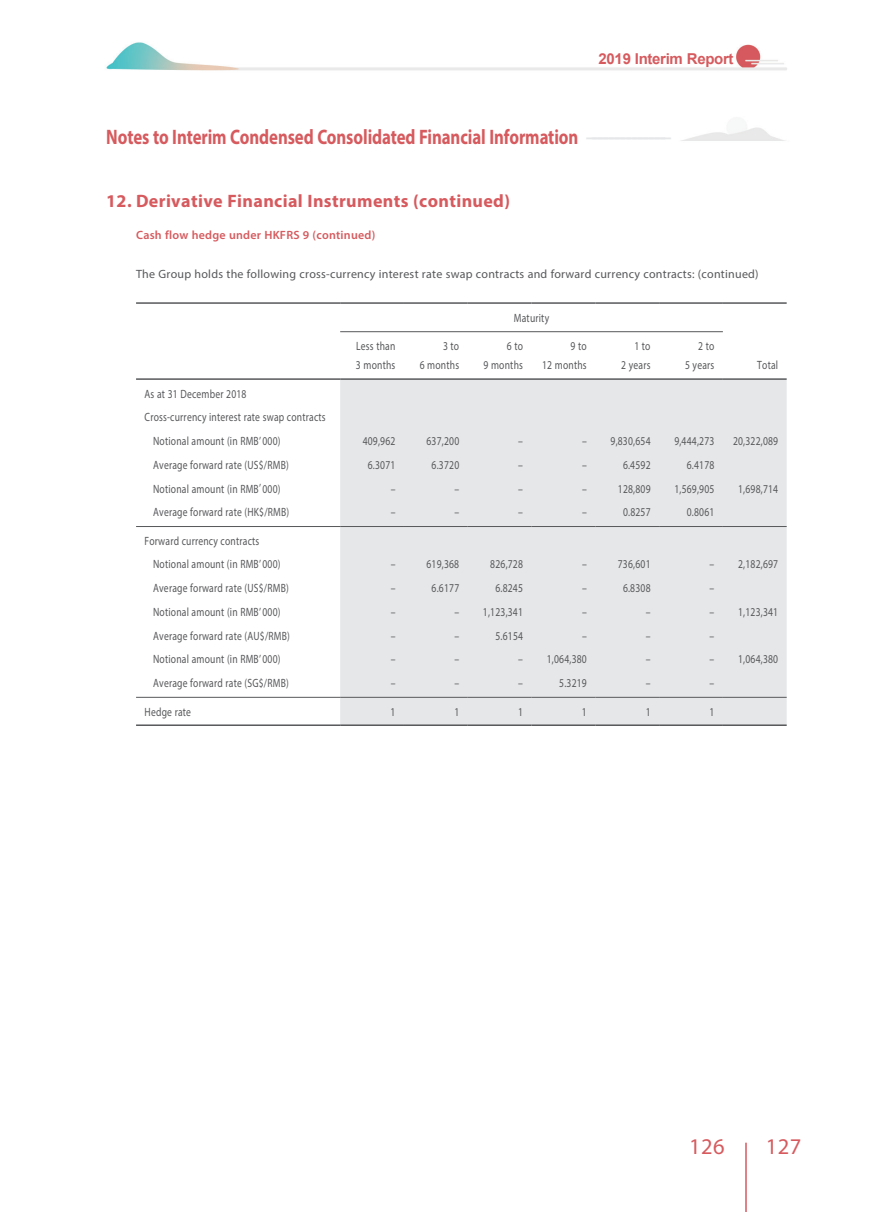
<style>
.page{position:relative;width:893px;height:1212px;background:#fff}
.page>*{position:absolute;margin:0;border:0;box-sizing:border-box;transform-origin:0 0}
.t1{font:22.5px "Myriad Pro";letter-spacing:.02em;color:#d65a5e}
.t2{font:700 21px "Myriad Pro";letter-spacing:-.005em;color:#d65a5e;scale:.8 1}
.t3{font:700 18px "Myriad Pro";letter-spacing:.02em;color:#d65a5e}
.t4{font:700 15px "Arial";letter-spacing:-.02em;color:#d65a5e}
.t5{font:12px/19.5px "Myriad Pro";letter-spacing:.02em;color:#57585a;text-align:right;scale:.8 1}
.t6{font:12px "Myriad Pro";letter-spacing:.02em;color:#57585a}
.t7{font:600 12px "Myriad Pro";letter-spacing:.02em;color:#d65a5e}
.s1{font-weight:600;color:#e6e7e9}
</style>
<div class="page">
<img style="left:106px;top:42px;width:681px;height:1101px">
<hr style="left:745px;top:1143px;width:2px;height:69px;background:#d65a5e">
<div style="left:340px;top:380px;width:447px;height:344px;background:#e6e7e9"></div>
<hr style="left:136px;top:302px;width:204px;height:2px;background:#57585a">
<hr style="left:340px;top:302px;width:64px;height:2px;background:#57585a">
<hr style="left:404px;top:302px;width:64px;height:2px;background:#57585a">
<hr style="left:468px;top:302px;width:63px;height:2px;background:#57585a">
<hr style="left:531px;top:302px;width:64px;height:2px;background:#57585a">
<hr style="left:595px;top:302px;width:64px;height:2px;background:#57585a">
<hr style="left:659px;top:302px;width:64px;height:2px;background:#57585a">
<hr style="left:723px;top:302px;width:64px;height:2px;background:#57585a">
<hr style="left:340px;top:331px;width:383px;height:1px;background:#57585a">
<hr style="left:136px;top:378px;width:204px;height:2px;background:#57585a">
<hr style="left:340px;top:378px;width:383px;height:2px;background:#57585a">
<hr style="left:723px;top:378px;width:64px;height:2px;background:#57585a">
<hr style="left:136px;top:526px;width:204px;height:1px;background:#57585a">
<hr style="left:340px;top:526px;width:64px;height:1px;background:#57585a">
<hr style="left:404px;top:526px;width:64px;height:1px;background:#57585a">
<hr style="left:468px;top:526px;width:63px;height:1px;background:#57585a">
<hr style="left:531px;top:526px;width:64px;height:1px;background:#57585a">
<hr style="left:595px;top:526px;width:64px;height:1px;background:#57585a">
<hr style="left:659px;top:526px;width:64px;height:1px;background:#57585a">
<hr style="left:723px;top:526px;width:64px;height:1px;background:#57585a">
<hr style="left:136px;top:697px;width:204px;height:1px;background:#57585a">
<hr style="left:340px;top:697px;width:64px;height:1px;background:#57585a">
<hr style="left:404px;top:697px;width:64px;height:1px;background:#57585a">
<hr style="left:468px;top:697px;width:63px;height:1px;background:#57585a">
<hr style="left:531px;top:697px;width:64px;height:1px;background:#57585a">
<hr style="left:595px;top:697px;width:64px;height:1px;background:#57585a">
<hr style="left:659px;top:697px;width:64px;height:1px;background:#57585a">
<hr style="left:723px;top:697px;width:64px;height:1px;background:#57585a">
<hr style="left:136px;top:724px;width:204px;height:2px;background:#57585a">
<hr style="left:340px;top:724px;width:64px;height:2px;background:#57585a">
<hr style="left:404px;top:724px;width:64px;height:2px;background:#57585a">
<hr style="left:468px;top:724px;width:63px;height:2px;background:#57585a">
<hr style="left:531px;top:724px;width:64px;height:2px;background:#57585a">
<hr style="left:595px;top:724px;width:64px;height:2px;background:#57585a">
<hr style="left:659px;top:724px;width:64px;height:2px;background:#57585a">
<hr style="left:723px;top:724px;width:64px;height:2px;background:#57585a">
<p class="t4" style="left:599px;top:49px;width:136px">2019 Interim Report</p>
<h2 class="t2" style="left:106px;top:124px;width:709px">Notes to Interim Condensed Consolidated Financial Information <span class="s1">--------------</span></h2>
<h3 class="t3" style="left:106px;top:189px;width:405px">12. Derivative Financial Instruments (continued)</h3>
<p class="t7" style="left:136px;top:227px;width:241px">Cash flow hedge under HKFRS 9 (continued)</p>
<p class="t6" style="left:136px;top:267px;width:624px">The Group holds the following cross-currency interest rate swap contracts and forward currency contracts: (continued)</p>
<p class="t5" style="left:514px;top:308px;width:46px">Maturity</p>
<p class="t5" style="left:356px;top:336px;width:51px;text-align:left">Less than<br>3 months</p>
<p class="t5" style="left:420px;top:336px;width:51px">3 to<br>6 months</p>
<p class="t5" style="left:483px;top:336px;width:51px">6 to<br>9 months</p>
<p class="t5" style="left:542px;top:336px;width:57px">9 to<br>12 months</p>
<p class="t5" style="left:621px;top:336px;width:38px">1 to<br>2 years</p>
<p class="t5" style="left:685px;top:336px;width:38px">2 to<br>5 years</p>
<p class="t5" style="left:757px;top:355px;width:28px">Total</p>
<p class="t5" style="left:145px;top:384px;width:129px">As at 31 December 2018</p>
<p class="t5" style="left:145px;top:407px;width:228px">Cross-currency interest rate swap contracts</p>
<p class="t5" style="left:153px;top:431px;width:161px">Notional amount (in RMB’ 000)</p>
<p class="t5" style="left:363px;top:431px;width:42px">409,962</p>
<p class="t5" style="left:426px;top:431px;width:42px">637,200</p>
<p class="t5" style="left:518px;top:431px;width:8px">–</p>
<p class="t5" style="left:582px;top:431px;width:87px">– 9,830,654</p>
<p class="t5" style="left:674px;top:431px;width:52px">9,444,273</p>
<p class="t5" style="left:733px;top:431px;width:58px">20,322,089</p>
<p class="t5" style="left:153px;top:455px;width:171px">Average forward rate (US$/RMB)</p>
<p class="t5" style="left:368px;top:455px;width:36px">6.3071</p>
<p class="t5" style="left:432px;top:455px;width:36px">6.3720</p>
<p class="t5" style="left:518px;top:455px;width:8px">–</p>
<p class="t5" style="left:582px;top:455px;width:7px">–</p>
<p class="t5" style="left:623px;top:455px;width:36px">6.4592</p>
<p class="t5" style="left:687px;top:455px;width:36px">6.4178</p>
<p class="t5" style="left:153px;top:479px;width:161px">Notional amount (in RMB’ 000)</p>
<p class="t5" style="left:391px;top:479px;width:8px">–</p>
<p class="t5" style="left:454px;top:479px;width:8px">–</p>
<p class="t5" style="left:518px;top:479px;width:8px">–</p>
<p class="t5" style="left:582px;top:479px;width:8px">–</p>
<p class="t5" style="left:618px;top:479px;width:42px">128,809</p>
<p class="t5" style="left:674px;top:479px;width:52px">1,569,905</p>
<p class="t5" style="left:738px;top:479px;width:52px">1,698,714</p>
<p class="t5" style="left:153px;top:502px;width:172px">Average forward rate (HK$/RMB)</p>
<p class="t5" style="left:391px;top:502px;width:8px">–</p>
<p class="t5" style="left:454px;top:502px;width:8px">–</p>
<p class="t5" style="left:518px;top:502px;width:7px">–</p>
<p class="t5" style="left:582px;top:502px;width:8px">–</p>
<p class="t5" style="left:623px;top:502px;width:36px">0.8257</p>
<p class="t5" style="left:687px;top:502px;width:36px">0.8061</p>
<p class="t5" style="left:153px;top:529px;width:161px;line-height:23.7px;text-align:left;text-indent:-9px">Forward currency contracts<br>Notional amount (in RMB’ 000)</p>
<p class="t5" style="left:391px;top:554px;width:7px">–</p>
<p class="t5" style="left:426px;top:554px;width:42px">619,368</p>
<p class="t5" style="left:490px;top:554px;width:42px">826,728</p>
<p class="t5" style="left:582px;top:554px;width:8px">–</p>
<p class="t5" style="left:618px;top:554px;width:42px">736,601</p>
<p class="t5" style="left:710px;top:554px;width:87px">– 2,182,697</p>
<p class="t5" style="left:153px;top:578px;width:171px">Average forward rate (US$/RMB)</p>
<p class="t5" style="left:391px;top:578px;width:8px">–</p>
<p class="t5" style="left:432px;top:578px;width:36px">6.6177</p>
<p class="t5" style="left:495px;top:578px;width:36px">6.8245</p>
<p class="t5" style="left:582px;top:578px;width:8px">–</p>
<p class="t5" style="left:623px;top:578px;width:36px">6.8308</p>
<p class="t5" style="left:710px;top:578px;width:8px">–</p>
<p class="t5" style="left:153px;top:602px;width:161px">Notional amount (in RMB’ 000)</p>
<p class="t5" style="left:391px;top:602px;width:8px">–</p>
<p class="t5" style="left:454px;top:602px;width:87px">– 1,123,341</p>
<p class="t5" style="left:582px;top:602px;width:8px">–</p>
<p class="t5" style="left:646px;top:602px;width:8px">–</p>
<p class="t5" style="left:710px;top:602px;width:87px">– 1,123,341</p>
<p class="t5" style="left:153px;top:626px;width:173px">Average forward rate (AU$/RMB)</p>
<p class="t5" style="left:391px;top:626px;width:8px">–</p>
<p class="t5" style="left:454px;top:626px;width:8px">–</p>
<p class="t5" style="left:495px;top:626px;width:36px">5.6154</p>
<p class="t5" style="left:582px;top:626px;width:7px">–</p>
<p class="t5" style="left:646px;top:626px;width:8px">–</p>
<p class="t5" style="left:710px;top:626px;width:8px">–</p>
<p class="t5" style="left:153px;top:649px;width:161px">Notional amount (in RMB’ 000)</p>
<p class="t5" style="left:391px;top:649px;width:8px">–</p>
<p class="t5" style="left:454px;top:649px;width:8px">–</p>
<p class="t5" style="left:518px;top:649px;width:87px">– 1,064,380</p>
<p class="t5" style="left:646px;top:649px;width:8px">–</p>
<p class="t5" style="left:710px;top:649px;width:87px">– 1,064,380</p>
<p class="t5" style="left:153px;top:673px;width:171px">Average forward rate (SG$/RMB)</p>
<p class="t5" style="left:391px;top:673px;width:8px">–</p>
<p class="t5" style="left:454px;top:673px;width:8px">–</p>
<p class="t5" style="left:518px;top:673px;width:7px">–</p>
<p class="t5" style="left:559px;top:673px;width:36px">5.3219</p>
<p class="t5" style="left:646px;top:673px;width:8px">–</p>
<p class="t5" style="left:710px;top:673px;width:7px">–</p>
<p class="t5" style="left:145px;top:701px;width:60px">Hedge rate</p>
<p class="t5" style="left:391px;top:701px;width:8px">1</p>
<p class="t5" style="left:454px;top:701px;width:8px">1</p>
<p class="t5" style="left:518px;top:701px;width:8px">1</p>
<p class="t5" style="left:582px;top:701px;width:8px">1</p>
<p class="t5" style="left:646px;top:701px;width:8px">1</p>
<p class="t5" style="left:709px;top:701px;width:8px">1</p>
<h1 class="t1" style="left:689px;top:1133px;width:37px">126</h1>
<h1 class="t1" style="left:766px;top:1133px;width:37px">127</h1>
</div>
